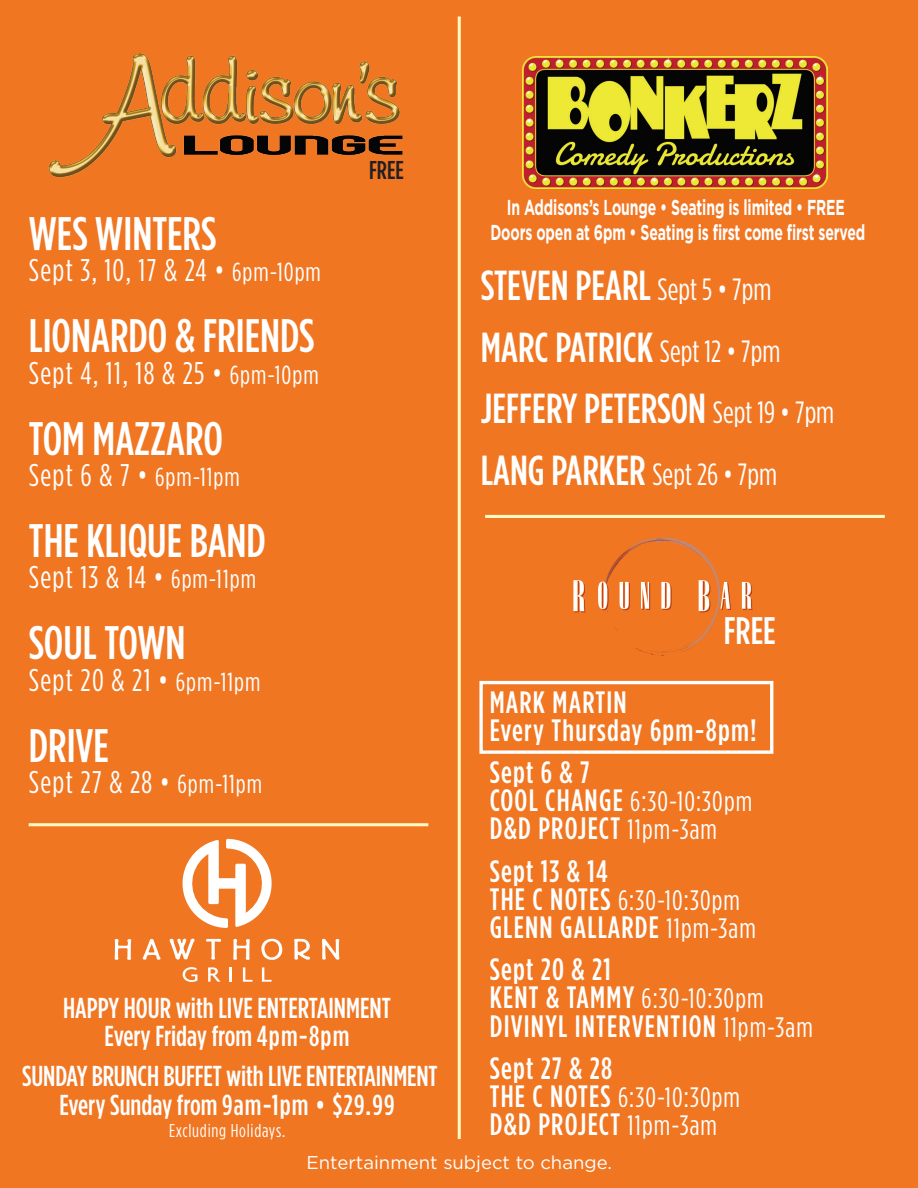
<style>
.page{position:relative;width:918px;height:1188px;background:#f07622}
.page>*{position:absolute;margin:0;border:0;box-sizing:border-box;transform-origin:0 0}
.t1{font:500 46.95px "Gotham Condensed";color:#fff}
.t2{font:500 42px "Gotham Condensed";color:#fff}
.t3{font:500 38.4px "Gotham Condensed";color:#fff}
.t4{font:31.35px "Gotham Condensed";letter-spacing:.04em;color:#fff}
.t5{font:500 30.9px "Gotham Condensed";letter-spacing:.04em;color:#fff}
.t6{font:500 28.8px "Gotham Condensed";color:#fff}
.t7{font:28.05px "Gotham Condensed";letter-spacing:.04em;color:#fff}
.t8{font:500 25.8px "Gotham Condensed";color:#231f20}
.t9{font:700 21.6px/24.6px "Gotham";letter-spacing:-.01em;color:#fff;text-align:center;scale:.65 1}
.t10{font:18.45px "Gotham";color:#fff}
.t11{font:18.45px "Gotham Condensed";letter-spacing:.04em;color:#fff}
.s1{font-size:26.1px}
.s2{font-weight:400;font-size:30.75px}
.s3{font-weight:500;font-size:30.9px}
.s4{font-weight:400;font-size:28.05px}
</style>
<div class="page">
<img style="left:522px;top:56px;width:305px;height:132px">
<svg style="left:115px;top:939px;width:17px;height:21px"></svg>
<svg style="left:143px;top:939px;width:18px;height:21px"></svg>
<svg style="left:170px;top:939px;width:25px;height:21px"></svg>
<svg style="left:206px;top:939px;width:15px;height:21px"></svg>
<svg style="left:233px;top:939px;width:17px;height:21px"></svg>
<svg style="left:261px;top:939px;width:21px;height:21px"></svg>
<svg style="left:294px;top:939px;width:16px;height:21px"></svg>
<svg style="left:322px;top:938px;width:17px;height:22px"></svg>
<svg style="left:183px;top:967px;width:14px;height:15px"></svg>
<svg style="left:208px;top:967px;width:13px;height:15px"></svg>
<hr style="left:229px;top:967px;width:3px;height:15px;background:#fff">
<svg style="left:243px;top:967px;width:10px;height:15px"></svg>
<svg style="left:262px;top:967px;width:10px;height:15px"></svg>
<svg style="left:182px;top:839px;width:90px;height:89px"></svg>
<img style="left:48px;top:53px;width:355px;height:125px">
<svg style="left:573px;top:537px;width:179px;height:119px"></svg>
<hr style="left:458px;top:16px;width:3px;height:1123px;background:#fffac1">
<hr style="left:29px;top:823px;width:399px;height:3px;background:#fffac1">
<hr style="left:485px;top:515px;width:400px;height:3px;background:#fffac1">
<div style="left:479px;top:681px;width:294px;height:73px;border:3px solid #fff"></div>
<p class="t1" style="left:29px;top:208px;width:189px">WES WINTERS</p>
<p class="t4" style="left:29px;top:254px;width:294px">Sept 3, 10, 17 &amp; 24 • <span class="s1">6pm-10pm</span></p>
<p class="t1" style="left:29px;top:310px;width:287px">LIONARDO &amp; FRIENDS</p>
<p class="t4" style="left:29px;top:356px;width:291px">Sept 4, 11, 18 &amp; 25 • <span class="s1">6pm-10pm</span></p>
<p class="t1" style="left:29px;top:412px;width:196px">TOM MAZZARO</p>
<p class="t4" style="left:29px;top:458px;width:212px">Sept 6 &amp; 7 • <span class="s1">6pm-11pm</span></p>
<p class="t1" style="left:29px;top:515px;width:239px">THE KLIQUE BAND</p>
<p class="t4" style="left:29px;top:561px;width:229px">Sept 13 &amp; 14 • <span class="s1">6pm-11pm</span></p>
<p class="t1" style="left:29px;top:617px;width:158px">SOUL TOWN</p>
<p class="t4" style="left:29px;top:663px;width:233px">Sept 20 &amp; 21 • <span class="s1">6pm-11pm</span></p>
<p class="t1" style="left:29px;top:719px;width:82px">DRIVE</p>
<p class="t4" style="left:29px;top:765px;width:235px">Sept 27 &amp; 28 • <span class="s1">6pm-11pm</span></p>
<p class="t8" style="left:369px;top:155px;width:36px">FREE</p>
<p class="t6" style="left:63px;top:992px;width:329px">HAPPY HOUR with LIVE ENTERTAINMENT</p>
<p class="t6" style="left:105px;top:1020px;width:246px">Every Friday from 4pm-8pm</p>
<p class="t6" style="left:22px;top:1060px;width:417px">SUNDAY BRUNCH BUFFET with LIVE ENTERTAINMENT</p>
<p class="t6" style="left:60px;top:1089px;width:337px">Every Sunday from 9am-1pm • $29.99</p>
<p class="t11" style="left:169px;top:1120px;width:118px">Excluding Holidays.</p>
<p class="t9" style="left:490px;top:195px;width:578px">In Addisons’s Lounge • Seating is limited • FREE<br>Doors open at 6pm • Seating is first come first served</p>
<p class="t2" style="left:481px;top:262px;width:292px">STEVEN PEARL <span class="s2">Sept 5 • 7pm</span></p>
<p class="t2" style="left:481px;top:324px;width:301px">MARC PATRICK <span class="s2">Sept 12 • 7pm</span></p>
<p class="t2" style="left:481px;top:385px;width:355px">JEFFERY PETERSON <span class="s2">Sept 19 • 7pm</span></p>
<p class="t2" style="left:481px;top:447px;width:298px">LANG PARKER <span class="s2">Sept 26 • 7pm</span></p>
<p class="t3" style="left:724px;top:609px;width:54px">FREE</p>
<p class="t5" style="left:490px;top:685px;width:139px">MARK MARTIN</p>
<p class="t5" style="left:490px;top:713px;width:269px">Every Thursday 6pm-8pm!</p>
<p class="t5" style="left:490px;top:755px;width:102px">Sept 6 &amp; 7</p>
<p class="t7" style="left:490px;top:787px;width:264px"><span class="s3">COOL CHANGE</span> 6:30-10:30pm</p>
<p class="t5" style="left:490px;top:812px;width:229px">D&amp;D PROJECT <span class="s4">11pm-3am</span></p>
<p class="t5" style="left:490px;top:854px;width:120px">Sept 13 &amp; 14</p>
<p class="t7" style="left:490px;top:885px;width:252px"><span class="s3">THE C NOTES</span> 6:30-10:30pm</p>
<p class="t5" style="left:490px;top:910px;width:268px">GLENN GALLARDE <span class="s4">11pm-3am</span></p>
<p class="t5" style="left:490px;top:953px;width:123px">Sept 20 &amp; 21</p>
<p class="t7" style="left:490px;top:984px;width:275px"><span class="s3">KENT &amp; TAMMY</span> 6:30-10:30pm</p>
<p class="t5" style="left:490px;top:1009px;width:325px">DIVINYL INTERVENTION <span class="s4">11pm-3am</span></p>
<p class="t5" style="left:490px;top:1051px;width:124px">Sept 27 &amp; 28</p>
<p class="t7" style="left:490px;top:1082px;width:252px"><span class="s3">THE C NOTES</span> 6:30-10:30pm</p>
<p class="t5" style="left:490px;top:1107px;width:229px">D&amp;D PROJECT <span class="s4">11pm-3am</span></p>
<p class="t10" style="left:306px;top:1152px;width:307px">Entertainment subject to change.</p>
</div>
